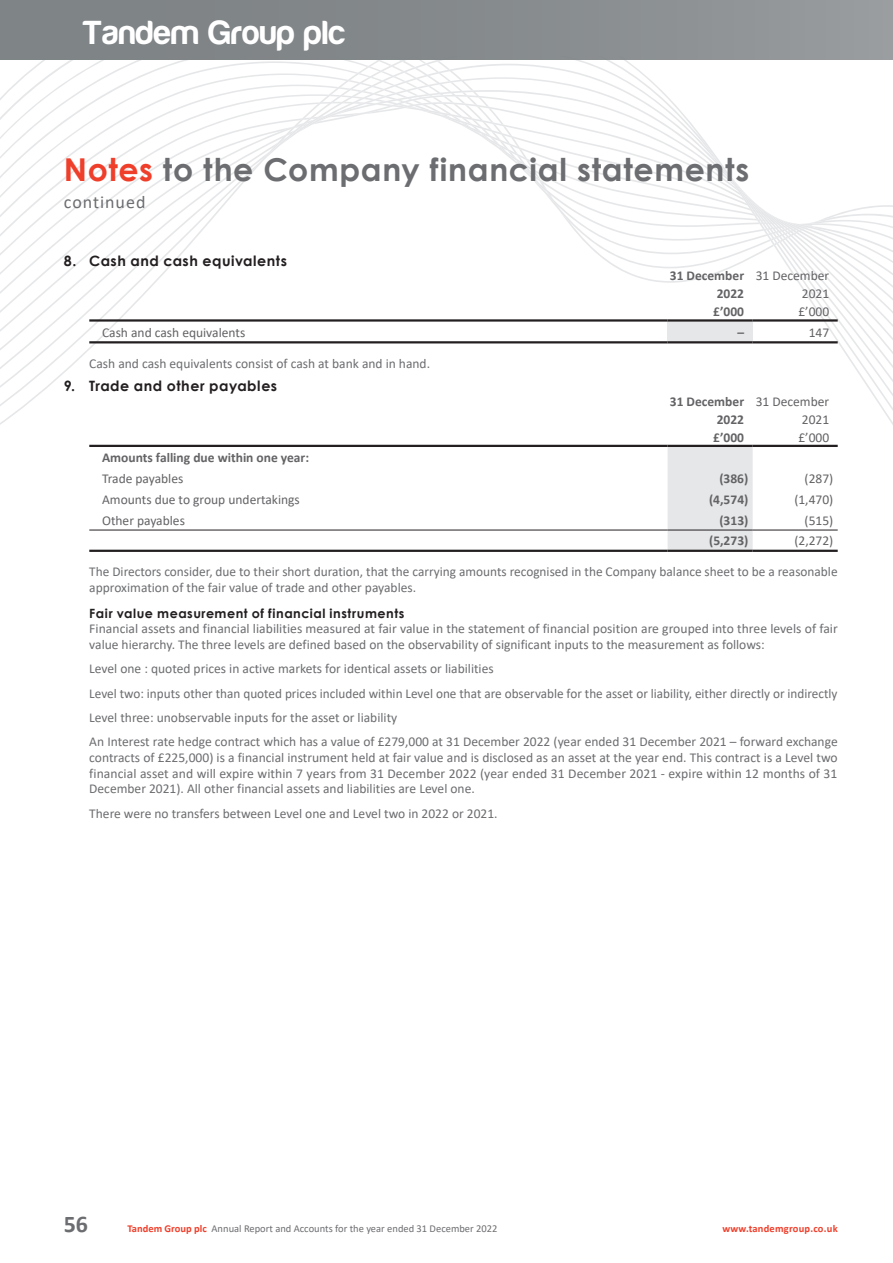
<style>
.page{position:relative;width:893px;height:1263px;background:#fff}
.page>*{position:absolute;margin:0;border:0;box-sizing:border-box;transform-origin:0 0}
.t1{font:700 34.5px "Harabara";letter-spacing:.02em;color:#fff}
.t2{font:700 31.5px "Century Gothic";letter-spacing:.02em;color:#6c6d70}
.t3{font:700 24px "Calibri";color:#6c6d70}
.t4{font:18px "Calibri";letter-spacing:.055em;color:#6c6d70}
.t5{font:700 14.25px "Century Gothic";letter-spacing:.035em;color:#231f20}
.t6{font:13.5px/15.8px "Calibri";color:#6c6d70}
.t7{font:13.5px/18px "Calibri";color:#636366;text-align:justify}
.t8{font:700 13.5px/18px "Calibri";color:#636366;text-align:justify}
.t9{font:700 12.75px "Century Gothic";letter-spacing:.04em;color:#231f20}
.t10{font:10.5px "Calibri";color:#6c6d70}
.t11{font:700 10.5px "Calibri";letter-spacing:.02em;color:#ef3e2a}
.s1{color:#ef3e2a}
.s2{font-weight:700;color:#ef3e2a}
</style>
<div class="page">
<svg style="left:0;top:59px;width:893px;height:366px"></svg>
<div style="left:668px;top:320px;width:85px;height:22px;background:#e6e7e9"></div>
<hr style="left:89px;top:319px;width:579px;height:3px;background:#231f20">
<hr style="left:89px;top:341px;width:579px;height:2px;background:#231f20">
<hr style="left:668px;top:319px;width:85px;height:3px;background:#231f20">
<hr style="left:753px;top:319px;width:85px;height:3px;background:#231f20">
<hr style="left:668px;top:341px;width:85px;height:2px;background:#231f20">
<hr style="left:753px;top:341px;width:85px;height:2px;background:#231f20">
<div style="left:668px;top:447px;width:85px;height:103px;background:#e6e7e9"></div>
<hr style="left:89px;top:445px;width:579px;height:2px;background:#231f20">
<hr style="left:668px;top:445px;width:85px;height:2px;background:#231f20">
<hr style="left:753px;top:445px;width:85px;height:2px;background:#231f20">
<hr style="left:89px;top:550px;width:579px;height:2px;background:#231f20">
<hr style="left:668px;top:550px;width:85px;height:2px;background:#231f20">
<hr style="left:753px;top:550px;width:85px;height:2px;background:#231f20">
<hr style="left:89px;top:530px;width:579px;height:1px;background:#231f20">
<hr style="left:668px;top:530px;width:85px;height:1px;background:#231f20">
<hr style="left:753px;top:530px;width:85px;height:1px;background:#231f20">
<div style="left:0;top:0;width:893px;height:59px;background:linear-gradient(to right,#7a7f82,#95999b)"></div>
<h1 class="t1" style="left:83px;top:15px;width:264px">Tandem Group plc</h1>
<h2 class="t2" style="left:64px;top:146px;width:687px"><span class="s1">Notes</span> to the Company financial statements</h2>
<h3 class="t4" style="left:64px;top:189px;width:83px">continued</h3>
<p class="t5" style="left:64px;top:250px;width:225px">8. Cash and cash equivalents</p>
<p class="t8" style="left:713px;top:267px;width:32px;text-indent:-43px">31 December 2022 £’000</p>
<p class="t7" style="left:798px;top:266px;width:32px;text-indent:-43px">31 December 2021 £’000</p>
<p class="t7" style="left:102px;top:323px;width:145px">Cash and cash equivalents</p>
<p class="t8" style="left:737px;top:323px;width:8px">–</p>
<p class="t7" style="left:809px;top:323px;width:22px">147</p>
<p class="t6" style="left:89px;top:355px;width:342px">Cash and cash equivalents consist of cash at bank and in hand.</p>
<p class="t5" style="left:64px;top:375px;width:215px">9. Trade and other payables</p>
<p class="t8" style="left:713px;top:392px;width:32px;text-indent:-43px">31 December 2022 £’000</p>
<p class="t7" style="left:798px;top:392px;width:32px;text-indent:-43px">31 December 2021 £’000</p>
<p class="t8" style="left:102px;top:449px;width:209px">Amounts falling due within one year:</p>
<p class="t7" style="left:102px;top:469px;width:83px">Trade payables</p>
<p class="t8" style="left:719px;top:469px;width:30px">(386)</p>
<p class="t7" style="left:805px;top:469px;width:30px">(287)</p>
<p class="t7" style="left:102px;top:490px;width:199px">Amounts due to group undertakings</p>
<p class="t8" style="left:709px;top:490px;width:41px">(4,574)</p>
<p class="t7" style="left:794px;top:490px;width:40px">(1,470)</p>
<p class="t7" style="left:102px;top:511px;width:84px">Other payables</p>
<p class="t8" style="left:719px;top:511px;width:30px">(313)</p>
<p class="t7" style="left:805px;top:511px;width:30px">(515)</p>
<p class="t8" style="left:709px;top:532px;width:41px">(5,273)</p>
<p class="t7" style="left:794px;top:532px;width:40px">(2,272)</p>
<p class="t6" style="left:89px;top:563px;width:750px">The Directors consider, due to their short duration, that the carrying amounts recognised in the Company balance sheet to be a reasonable approximation of the fair value of trade and other payables.</p>
<p class="t9" style="left:89px;top:603px;width:317px">Fair value measurement of financial instruments</p>
<p class="t6" style="left:89px;top:621px;width:750px">Financial assets and financial liabilities measured at fair value in the statement of financial position are grouped into three levels of fair value hierarchy. The three levels are defined based on the observability of significant inputs to the measurement as follows:</p>
<p class="t6" style="left:89px;top:656px;width:750px;line-height:24.3px">Level one : quoted prices in active markets for identical assets or liabilities<br>Level two: inputs other than quoted prices included within Level one that are observable for the asset or liability, either directly or indirectly Level three: unobservable inputs for the asset or liability<br>An Interest rate hedge contract which has a value of £279,000 at 31 December 2022 (year ended 31 December 2021 – forward exchange</p>
<p class="t6" style="left:89px;top:749px;width:750px;text-align:justify">contracts of £225,000) is a financial instrument held at fair value and is disclosed as an asset at the year end. This contract is a Level two financial asset and will expire within 7 years from 31 December 2022 (year ended 31 December 2021 - expire within 12 months of 31<br>December 2021). All other financial assets and liabilities are Level one.</p>
<p class="t6" style="left:89px;top:805px;width:410px">There were no transfers between Level one and Level two in 2022 or 2021.</p>
<h3 class="t3" style="left:64px;top:1207px;width:26px">56</h3>
<p class="t10" style="left:128px;top:1221px;width:371px"><span class="s2">Tandem Group plc</span> Annual Report and Accounts for the year ended 31 December 2022</p>
<p class="t11" style="left:722px;top:1221px;width:117px">www.tandemgroup.co.uk</p>
</div>
